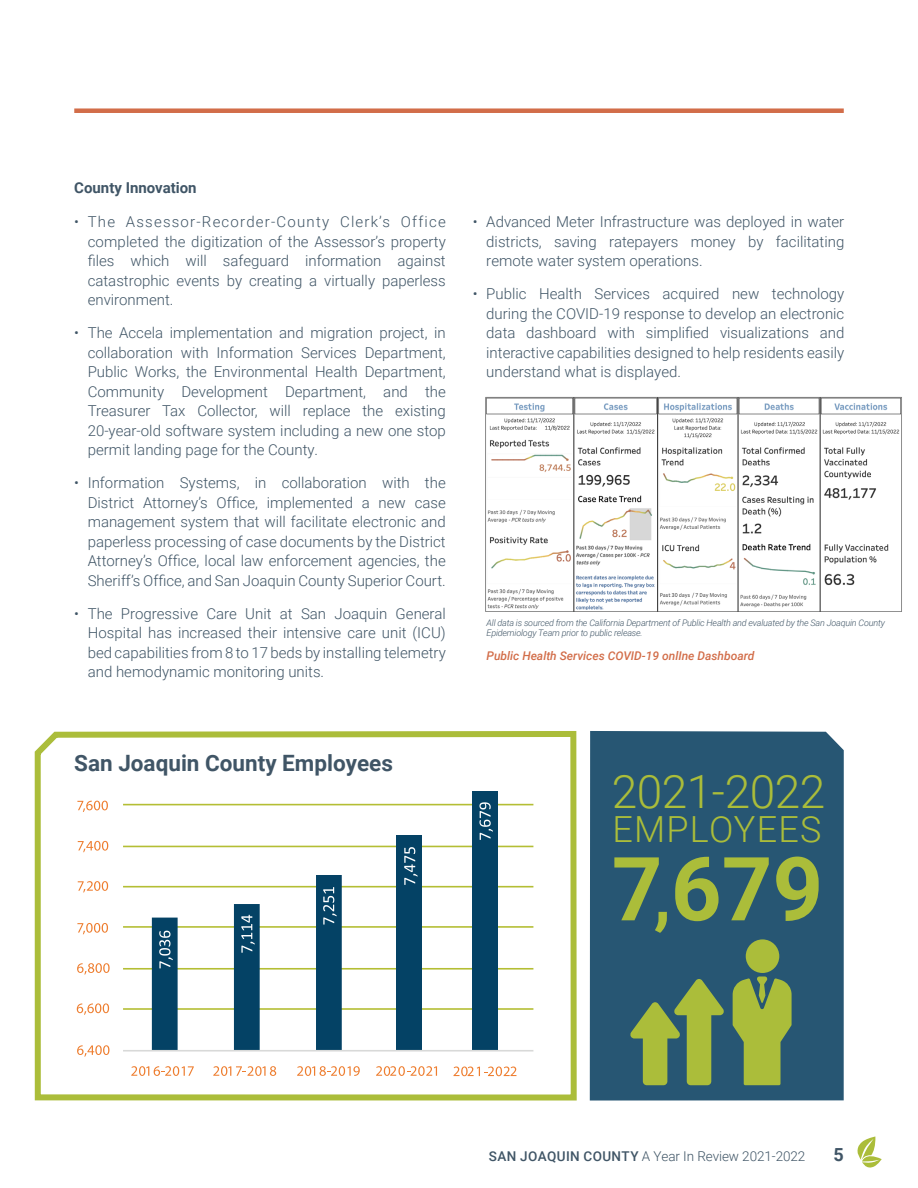
<style>
.page{position:relative;width:918px;height:1188px;background:#fff}
.page>*{position:absolute;margin:0;border:0;box-sizing:border-box;transform-origin:0 0}
.t1{font:700 88.5px "Roboto";color:#abbd3a}
.t2{font:300 46.05px "Roboto";letter-spacing:-.01em;color:#abbd3a}
.t3{font:300 36px "Roboto";letter-spacing:.035em;color:#abbd3a}
.t4{font:700 22.5px "Roboto";color:#405566}
.t5{font:700 18px "Roboto";color:#405566}
.t6{font:300 15px/19.5px "Roboto";color:#405566;text-align:justify}
.t7{font:700 15px "Roboto";color:#405566}
.t8{font:300 13.5px "Roboto";letter-spacing:-.005em;color:#405566}
.t9{font:italic 500 12px "Roboto";color:#d26d49}
.t10{font:italic 300 9px/10.8px "Roboto";letter-spacing:-.02em;color:#405566}
.s1{font-size:70.5px}
.s2{font-weight:500}
</style>
<div class="page">
<svg style="left:857px;top:1137px;width:25px;height:31px"></svg>
<svg style="left:34px;top:731px;width:543px;height:370px"></svg>
<div style="left:590px;top:731px;width:254px;height:370px;background:#275673"></div>
<svg style="left:630px;top:979px;width:94px;height:106px;background:#698956"></svg>
<svg style="left:733px;top:976px;width:59px;height:109px;background:#88a149"></svg>
<div style="left:746px;top:939px;width:33px;height:34px;background:#abbd3a;border-radius:50%"></div>
<div style="left:74px;top:108px;width:770px;height:5px;background:#d26d49"></div>
<svg style="left:70px;top:786px;width:475px;height:300px"></svg>
<svg style="left:152px;top:875px;width:190px;height:175px"></svg>
<div style="left:396px;top:835px;width:26px;height:216px;background:#044265"></div>
<svg style="left:404px;top:847px;width:14px;height:38px"></svg>
<div style="left:472px;top:791px;width:25px;height:260px;background:#044265"></div>
<svg style="left:479px;top:802px;width:14px;height:38px"></svg>
<hr style="left:123px;top:1050px;width:410px;height:2px;background:#d8d9d8">
<img style="left:485px;top:396px;width:417px;height:216px">
<p class="t7" style="left:74px;top:177px;width:124px">County Innovation</p>
<p class="t6" style="left:88px;top:212px;width:360px;text-indent:-14px">• The Assessor-Recorder-County Clerk’s Office completed the digitization of the Assessor’s property files which will safeguard information against catastrophic events by creating a virtually paperless environment.</p>
<p class="t6" style="left:88px;top:323px;width:360px;text-indent:-14px">• The Accela implementation and migration project, in collaboration with Information Services Department, Public Works, the Environmental Health Department, Community Development Department, and the Treasurer Tax Collector, will replace the existing 20-year-old software system including a new one stop permit landing page for the County.</p>
<p class="t6" style="left:88px;top:473px;width:360px;text-indent:-14px">• Information Systems, in collaboration with the District Attorney’s Office, implemented a new case management system that will facilitate electronic and paperless processing of case documents by the District Attorney’s Office, local law enforcement agencies, the Sheriff’s Office, and San Joaquin County Superior Court.</p>
<p class="t6" style="left:88px;top:603px;width:360px;text-indent:-14px">• The Progressive Care Unit at San Joaquin General Hospital has increased their intensive care unit (ICU) bed capabilities from 8 to 17 beds by installing telemetry and hemodynamic monitoring units.</p>
<p class="t6" style="left:486px;top:212px;width:360px;text-indent:-14px">• Advanced Meter Infrastructure was deployed in water districts, saving ratepayers money by facilitating remote water system operations.</p>
<p class="t6" style="left:486px;top:284px;width:360px;text-indent:-14px">• Public Health Services acquired new technology during the COVID-19 response to develop an electronic data dashboard with simplified visualizations and interactive capabilities designed to help residents easily understand what is displayed.</p>
<p class="t10" style="left:487px;top:617px;width:400px">All data is sourced from the California Department of Public Health and evaluated by the San Joaquin County<br>Epidemiology Team prior to public release.</p>
<p class="t9" style="left:487px;top:647px;width:270px">Public Health Services COVID-19 onlIne Dashboard</p>
<p class="t4" style="left:74px;top:747px;width:320px">San Joaquin County Employees</p>
<p class="t2" style="left:612px;top:759px;width:215px">2021-2022</p>
<p class="t3" style="left:612px;top:804px;width:211px">EMPLOYEES</p>
<p class="t1" style="left:612px;top:827px;width:213px">7<span class="s1">,</span>679</p>
<p class="t8" style="left:489px;top:1147px;width:318px"><span class="s2">SAN JOAQUIN COUNTY</span> A Year In Review 2021-2022</p>
<p class="t5" style="left:833px;top:1142px;width:12px">5</p>
</div>
